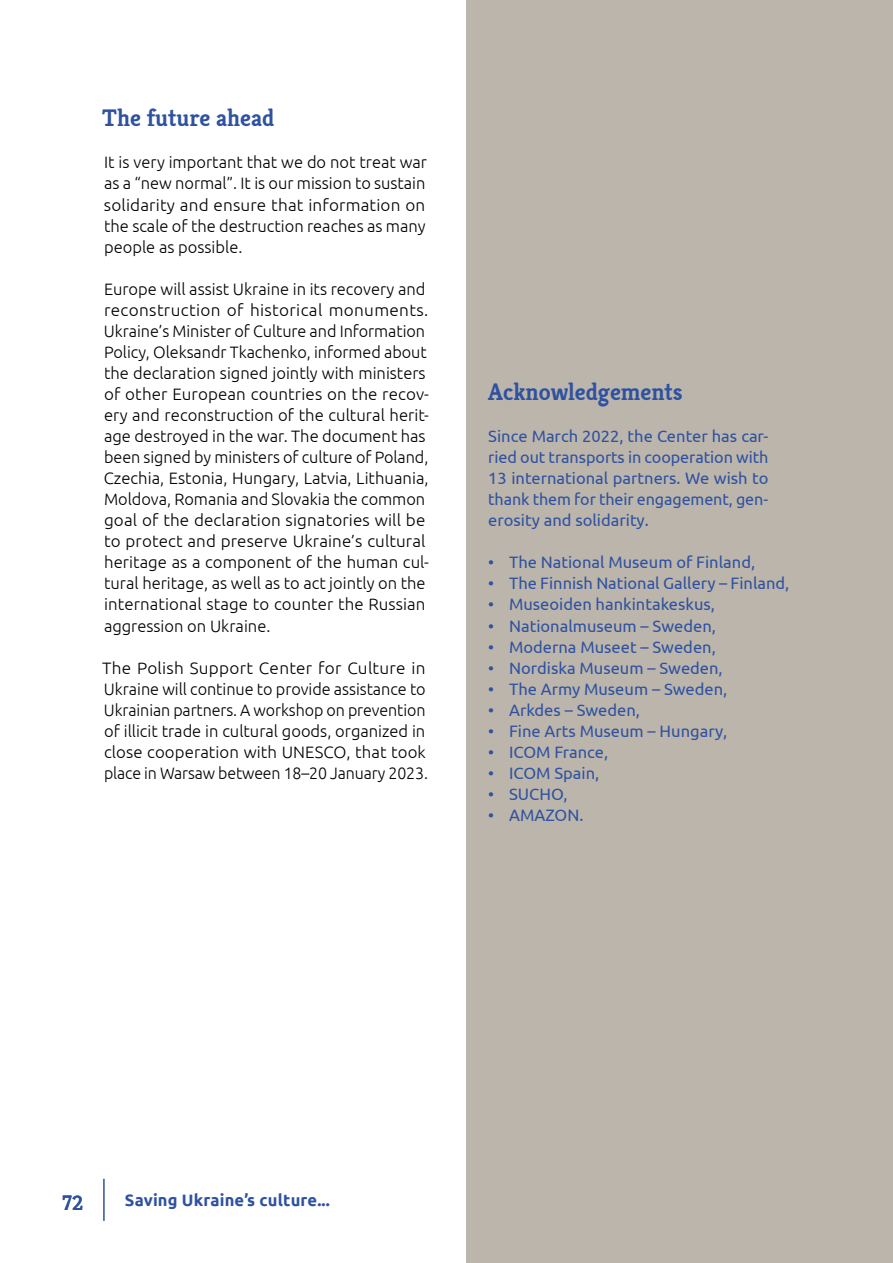
<style>
.page{position:relative;width:893px;height:1263px;background:#fff}
.page>*{position:absolute;margin:0;border:0;box-sizing:border-box;transform-origin:0 0}
.Heading_2_1_col{font:700 24px "Kreon";color:#2f52a0}
.t1{font:500 21px "Kreon";color:#2f52a0}
.body{font:300 16.5px/21px "Ubuntu";color:#000;text-align:justify}
.body-2{font:16.5px/21px "Ubuntu";color:#2f52a0;text-align:justify}
.body-3{font:300 16.5px/21px "Ubuntu";color:#000;scale:1.04 1}
.t2{font:700 16.5px "Ubuntu";letter-spacing:.01em;color:#2f52a0}
</style>
<div class="page">
<hr style="left:103px;top:1179px;width:2px;height:42px;background:#2f52a0">
<div style="left:467px;top:0;width:426px;height:1263px;background:#bcb5ac"></div>
<p class="Heading_2_1_col" style="left:102px;top:100px;width:174px">The future ahead</p>
<p class="body" style="left:104px;top:152px;width:325px">It is very important that we do not treat war as a “new normal”. It is our mission to sustain solidarity and ensure that information on the scale of the destruction reaches as many people as possible.</p>
<p class="body" style="left:104px;top:278px;width:327px;text-align:left">Europe will assist Ukraine in its recovery and reconstruction of historical monuments.<br>Ukraine’s Minister of Culture and Information Policy, Oleksandr Tkachenko, informed about the declaration signed jointly with ministers of other European countries on the recov&shy;ery and reconstruction of the cultural herit&shy;age destroyed in the war. The document has been signed by ministers of culture of Poland, Czechia, Estonia, Hungary, Latvia, Lithuania, Moldova, Romania and Slovakia the common goal of the declaration signatories will be to protect and preserve Ukraine’s cultural heritage as a component of the human cul&shy;tural heritage, as well as to act jointly on the international stage to counter the Russian aggression on Ukraine.</p>
<p class="body-3" style="left:102px;top:657px;width:315px">The Polish Support Center for Culture in Ukraine will continue to provide assistance to Ukrainian partners. A workshop on prevention of illicit trade in cultural goods, organized in close cooperation with UNESCO, that took place in Warsaw between 18–20 January 2023.</p>
<p class="Heading_2_1_col" style="left:488px;top:374px;width:196px">Acknowledgements</p>
<p class="body-2" style="left:488px;top:425px;width:282px">Since March 2022, the Center has car&shy;ried out transports in cooperation with 13 international partners. We wish to thank them for their engagement, gen&shy;erosity and solidarity.</p>
<p class="body-2" style="left:488px;top:551px;width:268px">• The National Museum of Finland,</p>
<p class="body-2" style="left:488px;top:572px;width:302px">• The Finnish National Gallery – Finland,</p>
<p class="body-2" style="left:488px;top:593px;width:228px">• Museoiden hankintakeskus,</p>
<p class="body-2" style="left:488px;top:615px;width:229px">• Nationalmuseum – Sweden,</p>
<p class="body-2" style="left:488px;top:636px;width:229px">• Moderna Museet – Sweden,</p>
<p class="body-2" style="left:488px;top:657px;width:236px">• Nordiska Museum – Sweden,</p>
<p class="body-2" style="left:488px;top:678px;width:241px">• The Army Museum – Sweden,</p>
<p class="body-2" style="left:488px;top:699px;width:153px">• Arkdes – Sweden,</p>
<p class="body-2" style="left:488px;top:720px;width:241px">• Fine Arts Museum – Hungary,</p>
<p class="body-2" style="left:488px;top:741px;width:121px">• ICOM France,</p>
<p class="body-2" style="left:488px;top:762px;width:113px">• ICOM Spain,</p>
<p class="body-2" style="left:488px;top:783px;width:81px">• SUCHO,</p>
<p class="body-2" style="left:488px;top:804px;width:97px">• AMAZON.</p>
<p class="t1" style="left:63px;top:1187px;width:22px">72</p>
<p class="t2" style="left:125px;top:1190px;width:207px">Saving Ukraine’s culture...</p>
</div>
